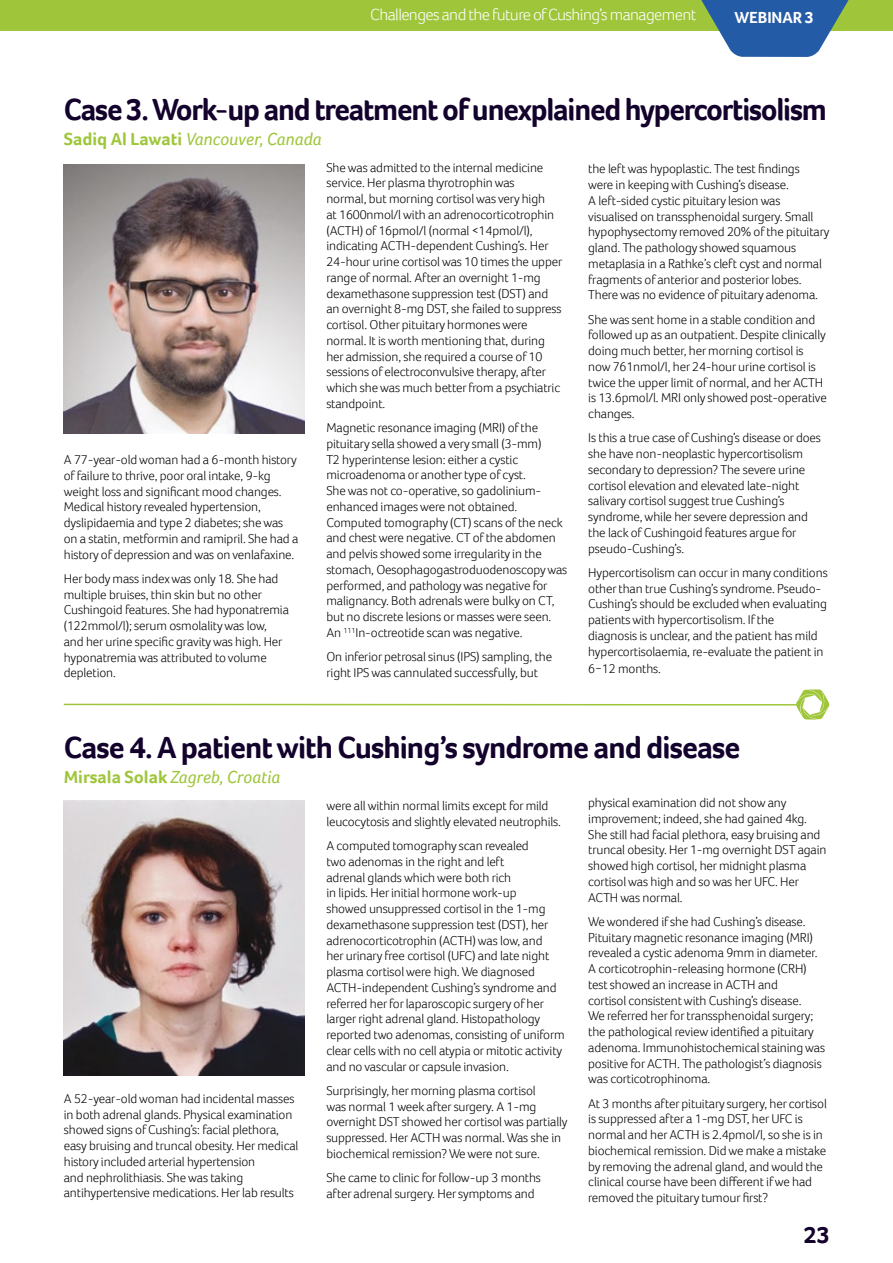
<style>
.page{position:relative;width:893px;height:1263px;background:#fff}
.page>*{position:absolute;margin:0;border:0;box-sizing:border-box;transform-origin:0 0}
.t1{font:700 31.5px "Foco";letter-spacing:-.04em;color:#13022b;scale:.96 1}
.t2{font:700 31.5px "Foco";letter-spacing:-.04em;color:#13022b}
.t3{font:700 24px "Foco";color:#13022b}
.t4{font:italic 18px "Foco";color:#9fc63b}
.t5{font:300 16.5px "Foco";letter-spacing:-.035em;color:#fff}
.t6{font:700 16.5px "Foco";letter-spacing:-.005em;color:#fff}
.t7{font:300 13.2px/15.8px "Foco";letter-spacing:-.01em;color:#000}
.s1{font-weight:700;font-style:normal}
</style>
<div class="page">
<div style="left:0;top:0;width:893px;height:31px;background:#9fc63b"></div>
<svg style="left:701px;top:0;width:148px;height:57px"></svg>
<hr style="left:64px;top:704px;width:735px;height:1px;background:#9fc63b">
<svg style="left:796px;top:689px;width:34px;height:31px"></svg>
<img style="left:64px;top:164px;width:241px;height:269px">
<img style="left:64px;top:801px;width:241px;height:274px">
<p class="t5" style="left:370px;top:4px;width:328px">Challenges and the future of Cushing’s management</p>
<p class="t6" style="left:735px;top:7px;width:81px">WEBINAR 3</p>
<h1 class="t1" style="left:64px;top:89px;width:796px">Case 3. Work-up and treatment of unexplained hypercortisolism</h1>
<h3 class="t4" style="left:64px;top:127px;width:259px"><span class="s1">Sadiq Al Lawati</span> Vancouver, Canada</h3>
<p class="t7" style="left:64px;top:452px;width:236px">A 77-year-old woman had a 6-month history of failure to thrive, poor oral intake, 9-kg weight loss and significant mood changes.<br>Medical history revealed hypertension, dyslipidaemia and type 2 diabetes; she was on a statin, metformin and ramipril. She had a history of depression and was on venlafaxine.</p>
<p class="t7" style="left:64px;top:570px;width:227px">Her body mass index was only 18. She had multiple bruises, thin skin but no other Cushingoid features. She had hyponatremia (122mmol/l); serum osmolality was low, and her urine specific gravity was high. Her hyponatremia was attributed to volume depletion.</p>
<p class="t7" style="left:326px;top:159px;width:237px">She was admitted to the internal medicine service. Her plasma thyrotrophin was<br>normal, but morning cortisol was very high<br>at 1600nmol/l with an adrenocorticotrophin (ACTH) of 16pmol/l (normal &lt;14pmol/l), indicating ACTH-dependent Cushing’s. Her 24-hour urine cortisol was 10 times the upper range of normal. After an overnight 1-mg dexamethasone suppression test (DST) and an overnight 8-mg DST, she failed to suppress cortisol. Other pituitary hormones were normal. It is worth mentioning that, during her admission, she required a course of 10 sessions of electroconvulsive therapy, after which she was much better from a psychiatric standpoint.</p>
<p class="t7" style="left:326px;top:420px;width:242px">Magnetic resonance imaging (MRI) of the pituitary sella showed a very small (3-mm)<br>T2 hyperintense lesion: either a cystic microadenoma or another type of cyst.<br>She was not co-operative, so gadolinium&shy;enhanced images were not obtained.<br>Computed tomography (CT) scans of the neck and chest were negative. CT of the abdomen and pelvis showed some irregularity in the stomach, Oesophagogastroduodenoscopy was performed, and pathology was negative for malignancy. Both adrenals were bulky on CT, but no discrete lesions or masses were seen.<br>An <sup>111</sup>In-octreotide scan was negative.</p>
<p class="t7" style="left:326px;top:649px;width:227px">On inferior petrosal sinus (IPS) sampling, the right IPS was cannulated successfully, but</p>
<p class="t7" style="left:588px;top:161px;width:243px">the left was hypoplastic. The test findings<br>were in keeping with Cushing’s disease.<br>A left-sided cystic pituitary lesion was visualised on transsphenoidal surgery. Small hypophysectomy removed 20% of the pituitary gland. The pathology showed squamous metaplasia in a Rathke’s cleft cyst and normal fragments of anterior and posterior lobes.<br>There was no evidence of pituitary adenoma.</p>
<p class="t7" style="left:588px;top:311px;width:240px">She was sent home in a stable condition and followed up as an outpatient. Despite clinically doing much better, her morning cortisol is now 761nmol/l, her 24-hour urine cortisol is twice the upper limit of normal, and her ACTH is 13.6pmol/l. MRI only showed post-operative changes.</p>
<p class="t7" style="left:588px;top:430px;width:234px">Is this a true case of Cushing’s disease or does she have non-neoplastic hypercortisolism secondary to depression? The severe urine cortisol elevation and elevated late-night salivary cortisol suggest true Cushing’s syndrome, while her severe depression and the lack of Cushingoid features argue for pseudo-Cushing’s.</p>
<p class="t7" style="left:588px;top:564px;width:241px">Hypercortisolism can occur in many conditions other than true Cushing’s syndrome. Pseudo-Cushing’s should be excluded when evaluating patients with hypercortisolism. If the<br>diagnosis is unclear, and the patient has mild hypercortisolaemia, re-evaluate the patient in</p>
<p class="t7" style="left:588px;top:660px;width:74px">6−12 months.</p>
<h1 class="t2" style="left:64px;top:726px;width:678px">Case 4. A patient with Cushing’s syndrome and disease</h1>
<h3 class="t4" style="left:64px;top:765px;width:218px"><span class="s1">Mirsala Solak</span> Zagreb, Croatia</h3>
<p class="t7" style="left:64px;top:1090px;width:236px">A 52-year-old woman had incidental masses in both adrenal glands. Physical examination showed signs of Cushing’s: facial plethora, easy bruising and truncal obesity. Her medical history included arterial hypertension<br>and nephrolithiasis. She was taking antihypertensive medications. Her lab results</p>
<p class="t7" style="left:326px;top:798px;width:236px">were all within normal limits except for mild leucocytosis and slightly elevated neutrophils.</p>
<p class="t7" style="left:326px;top:838px;width:240px">A computed tomography scan revealed<br>two adenomas in the right and left<br>adrenal glands which were both rich<br>in lipids. Her initial hormone work-up<br>showed unsuppressed cortisol in the 1-mg dexamethasone suppression test (DST), her adrenocorticotrophin (ACTH) was low, and<br>her urinary free cortisol (UFC) and late night plasma cortisol were high. We diagnosed ACTH-independent Cushing’s syndrome and referred her for laparoscopic surgery of her larger right adrenal gland. Histopathology reported two adenomas, consisting of uniform clear cells with no cell atypia or mitotic activity and no vascular or capsule invasion.</p>
<p class="t7" style="left:326px;top:1082px;width:243px">Surprisingly, her morning plasma cortisol<br>was normal 1 week after surgery. A 1-mg overnight DST showed her cortisol was partially suppressed. Her ACTH was normal. Was she in biochemical remission? We were not sure.</p>
<p class="t7" style="left:326px;top:1170px;width:216px">She came to clinic for follow-up 3 months after adrenal surgery. Her symptoms and</p>
<p class="t7" style="left:588px;top:794px;width:240px">physical examination did not show any improvement; indeed, she had gained 4kg.<br>She still had facial plethora, easy bruising and truncal obesity. Her 1-mg overnight DST again showed high cortisol, her midnight plasma cortisol was high and so was her UFC. Her ACTH was normal.</p>
<p class="t7" style="left:588px;top:913px;width:238px">We wondered if she had Cushing’s disease.<br>Pituitary magnetic resonance imaging (MRI) revealed a cystic adenoma 9mm in diameter.<br>A corticotrophin-releasing hormone (CRH) test showed an increase in ACTH and<br>cortisol consistent with Cushing’s disease.<br>We referred her for transsphenoidal surgery; the pathological review identified a pituitary adenoma. Immunohistochemical staining was positive for ACTH. The pathologist’s diagnosis was corticotrophinoma.</p>
<p class="t7" style="left:588px;top:1095px;width:240px">At 3 months after pituitary surgery, her cortisol is suppressed after a 1-mg DST, her UFC is normal and her ACTH is 2.4pmol/l, so she is in biochemical remission. Did we make a mistake by removing the adrenal gland, and would the clinical course have been different if we had removed the pituitary tumour first?</p>
<h2 class="t3" style="left:803px;top:1219px;width:28px">23</h2>
</div>
